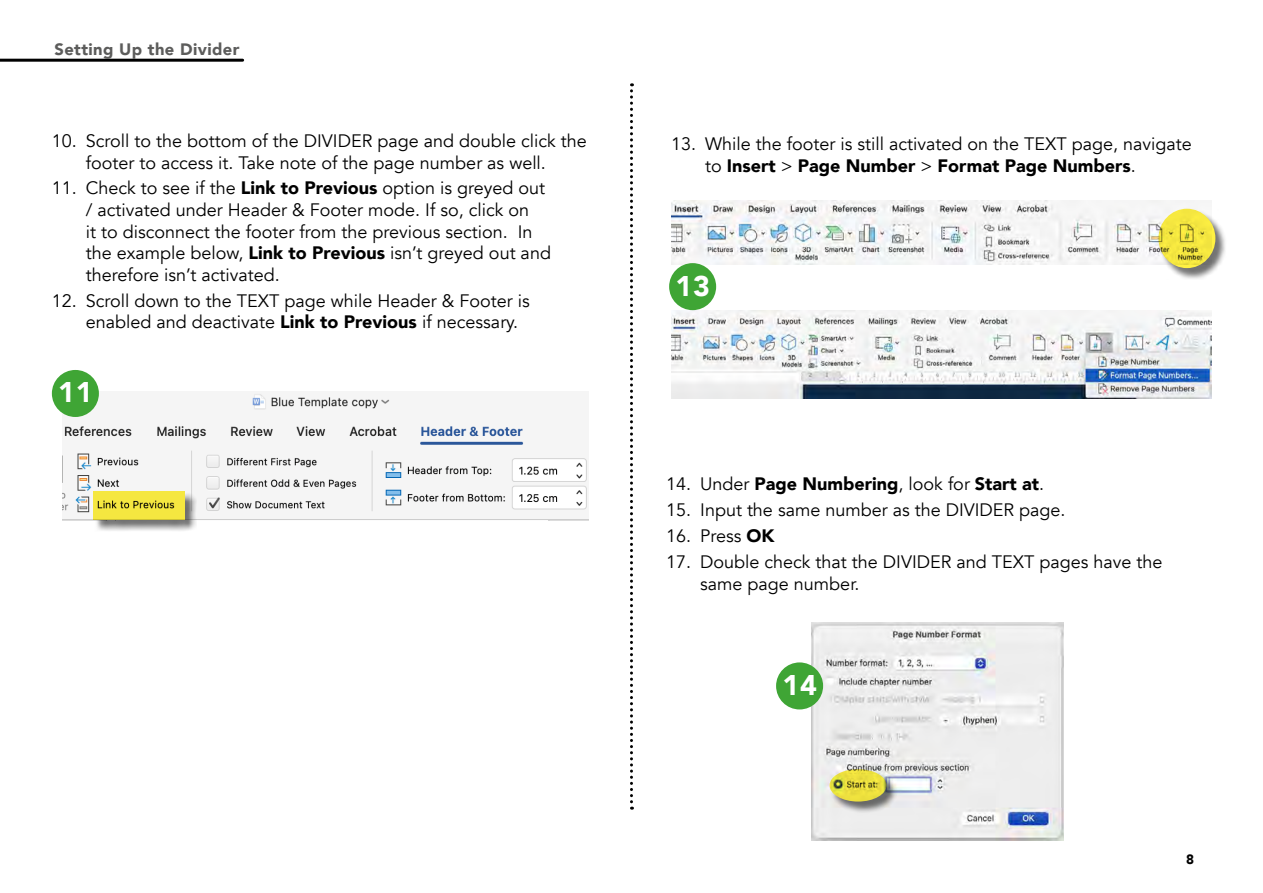
<style>
.page{position:relative;width:1263px;height:893px;background:#fff}
.page>*{position:absolute;margin:0;border:0;box-sizing:border-box;transform-origin:0 0}
.t1{font:900 28.5px "Avenir";color:#fff}
.t2{font:18px/21.6px "Avenir";color:#000}
.t3{font:900 18px "Avenir";color:#000}
.t4{font:900 16.5px "Avenir";letter-spacing:.025em;color:#5c5c5b}
.t5{font:900 13.5px "Avenir";color:#000}
.s1{font-weight:900}
.s2{font-weight:400}
</style>
<div class="page">
<img style="left:62px;top:393px;width:527px;height:127px">
<div style="left:52px;top:370px;width:47px;height:47px;background:#3fa535;border-radius:50%"></div>
<img style="left:671px;top:200px;width:525px;height:65px">
<img style="left:672px;top:310px;width:540px;height:89px">
<div style="left:1159px;top:209px;width:68px;height:71px;background:#000;opacity:.75"></div>
<svg style="left:1158px;top:209px;width:57px;height:59px;fill:#f4e640"></svg>
<div style="left:669px;top:263px;width:47px;height:47px;background:#3fa535;border-radius:50%"></div>
<img style="left:811px;top:623px;width:253px;height:217px">
<div style="left:830px;top:770px;width:68px;height:43px;background:#000;opacity:.75"></div>
<svg style="left:829px;top:769px;width:57px;height:32px"></svg>
<div style="left:776px;top:662px;width:47px;height:47px;background:#3fa535;border-radius:50%"></div>
<svg style="left:630px;top:83px;width:3px;height:727px"></svg>
<hr style="left:0;top:59px;width:243px;height:3px;background:#000">
<div style="left:94px;top:492px;width:103px;height:40px;background:#000;opacity:.75"></div>
<svg style="left:94px;top:492px;width:91px;height:28px;fill:#f5e740"></svg>
<p class="t4" style="left:54px;top:35px;width:186px">Setting Up the Divider</p>
<p class="t2" style="left:52px;top:130px;width:536px;text-align:center">10. Scroll to the bottom of the DIVIDER page and double click the footer to access it. Take note of the page number as well.</p>
<p class="t2" style="left:86px;top:178px;width:467px;text-indent:-34px">11. Check to see if the <span class="s1">Link to Previous</span> option is greyed out / activated under Header &amp; Footer mode. If so, click on<br>it to disconnect the footer from the previous section. In the example below, <span class="s1">Link to Previous</span> isn’t greyed out and therefore isn’t activated.</p>
<p class="t2" style="left:86px;top:290px;width:445px;text-indent:-34px">12. Scroll down to the TEXT page while Header &amp; Footer is enabled and deactivate <span class="s1">Link to Previous</span> if necessary.</p>
<h1 class="t1" style="left:58px;top:368px;width:36px">11</h1>
<p class="t2" style="left:705px;top:133px;width:488px;text-indent:-34px">13. While the footer is still activated on the TEXT page, navigate to <span class="s1">Insert</span> &gt; <span class="s1">Page Number</span> &gt; <span class="s1">Format Page Numbers</span>.</p>
<h1 class="t1" style="left:675px;top:261px;width:36px">13</h1>
<p class="t3" style="left:666px;top:469px;width:380px"><span class="s2">14. Under</span> Page Numbering<span class="s2">, look for</span> Start at<span class="s2">.</span></p>
<p class="t2" style="left:666px;top:499px;width:401px">15. Input the same number as the DIVIDER page.</p>
<p class="t2" style="left:666px;top:525px;width:110px">16. Press <span class="s1">OK</span></p>
<p class="t2" style="left:700px;top:551px;width:464px;text-indent:-34px">17. Double check that the DIVIDER and TEXT pages have the same page number.</p>
<h1 class="t1" style="left:782px;top:661px;width:36px">14</h1>
<p class="t5" style="left:1186px;top:848px;width:9px">8</p>
</div>
